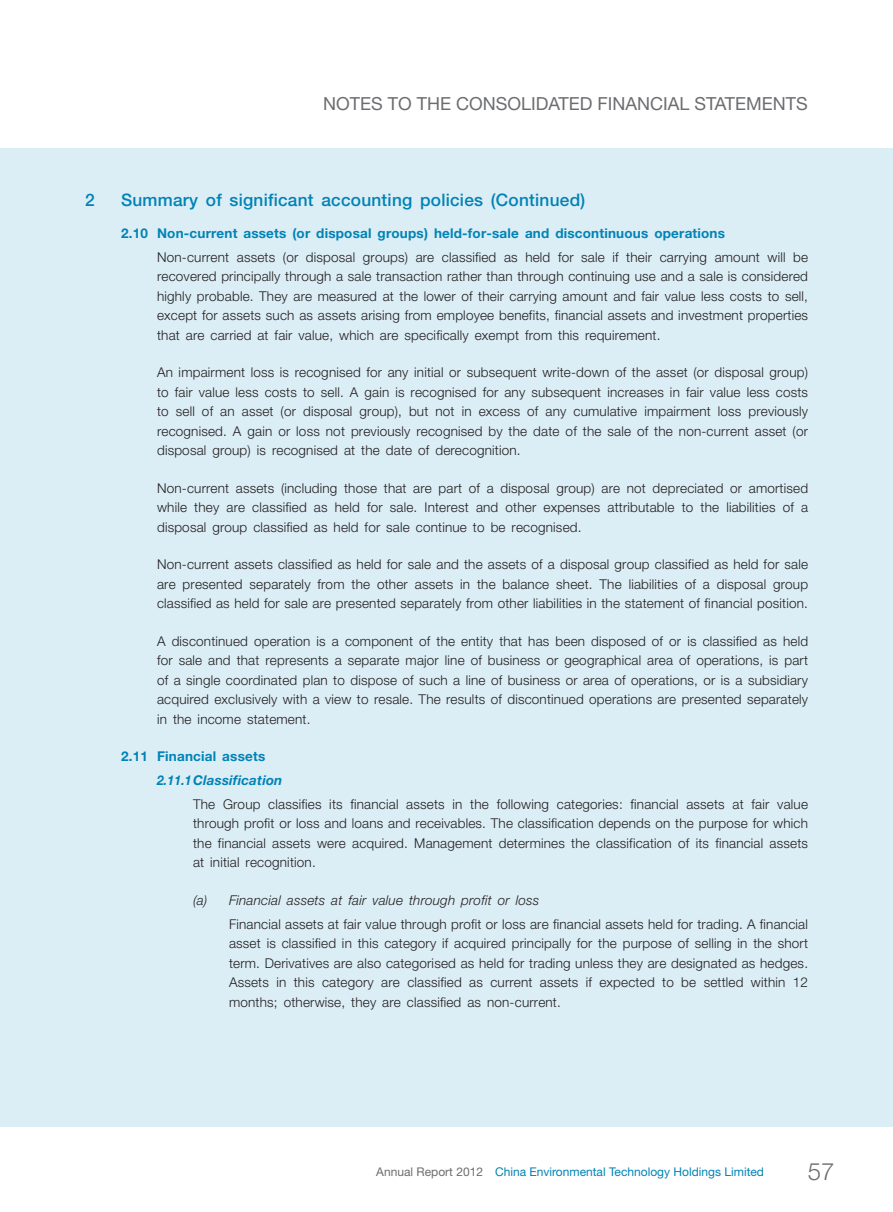
<style>
.page{position:relative;width:893px;height:1212px;background:#fff}
.page>*{position:absolute;margin:0;border:0;box-sizing:border-box;transform-origin:0 0}
.t1{font:300 24px "Helvetica Neue LT Std";color:#6c6d70}
.t2{font:18px "Helvetica Neue LT Std";color:#6c6d70}
.t3{font:500 17.25px "Helvetica Neue LT Std";letter-spacing:.015em;color:#0083b6}
.t4{font:300 13.5px/19.5px "Helvetica Neue LT Std";letter-spacing:.015em;color:#231f20;text-align:justify}
.t5{font:700 13.5px "Helvetica Neue LT Std";letter-spacing:.015em;color:#0083b6}
.t6{font:italic 300 13.5px "Helvetica Neue LT Std";letter-spacing:.015em;color:#231f20}
.t7{font:italic 700 13.5px "Helvetica Neue LT Std";letter-spacing:.015em;color:#0083b6;scale:.9 1}
.t8{font:12px "Helvetica Neue LT Std";color:#0083b6}
.s1{color:#6c6d70}
</style>
<div class="page">
<div style="left:0;top:148px;width:893px;height:979px;background:#dbedf5"></div>
<h2 class="t2" style="left:323px;top:92px;width:486px">NOTES TO THE CONSOLI DATED FI NANCIAL STATEMENTS</h2>
<p class="t3" style="left:85px;top:189px;width:11px">2</p>
<p class="t3" style="left:121px;top:189px;width:466px">Summary of significant accounting policies (Continued)</p>
<p class="t5" style="left:121px;top:225px;width:605px">2.10 Non-current assets (or disposal groups) held-for-sale and discontinuous operations</p>
<p class="t4" style="left:157px;top:247px;width:653px">Non‑current assets (or disposal groups) are classified as held for sale if their carrying amount will be recovered principally through a sale transaction rather than through continuing use and a sale is considered highly probable. They are measured at the lower of their carrying amount and fair value less costs to sell, except for assets such as assets arising from employee benefits, financial assets and investment properties that are carried at fair value, which are specifically exempt from this requirement.</p>
<p class="t4" style="left:157px;top:362px;width:653px">An impairment loss is recognised for any initial or subsequent write‑down of the asset (or disposal group) to fair value less costs to sell. A gain is recognised for any subsequent increases in fair value less costs to sell of an asset (or disposal group), but not in excess of any cumulative impairment loss previously recognised. A gain or loss not previously recognised by the date of the sale of the non-current asset (or disposal group) is recognised at the date of derecognition.</p>
<p class="t4" style="left:157px;top:478px;width:652px">Non‑current assets (including those that are part of a disposal group) are not depreciated or amortised while they are classified as held for sale. Interest and other expenses attributable to the liabilities of a disposal group classified as held for sale continue to be recognised.</p>
<p class="t4" style="left:157px;top:554px;width:653px">Non‑current assets classified as held for sale and the assets of a disposal group classified as held for sale are presented separately from the other assets in the balance sheet. The liabilities of a disposal group classified as held for sale are presented separately from other liabilities in the statement of financial position.</p>
<p class="t4" style="left:157px;top:631px;width:653px">A discontinued operation is a component of the entity that has been disposed of or is classified as held for sale and that represents a separate major line of business or geographical area of operations, is part of a single coordinated plan to dispose of such a line of business or area of operations, or is a subsidiary acquired exclusively with a view to resale. The results of discontinued operations are presented separately in the income statement.</p>
<p class="t5" style="left:121px;top:748px;width:146px">2.11 Financial assets</p>
<p class="t7" style="left:157px;top:772px;width:141px">2.11.1 Classification</p>
<p class="t4" style="left:193px;top:794px;width:616px">The Group classifies its financial assets in the following categories: financial assets at fair value through profit or loss and loans and receivables. The classification depends on the purpose for which the financial assets were acquired. Management determines the classification of its financial assets at initial recognition.</p>
<p class="t6" style="left:193px;top:892px;width:348px">(a) Financial assets at fair value through profit or loss</p>
<p class="t4" style="left:229px;top:914px;width:580px">Financial assets at fair value through profit or loss are financial assets held for trading. A financial asset is classified in this category if acquired principally for the purpose of selling in the short term. Derivatives are also categorised as held for trading unless they are designated as hedges.<br>Assets in this category are classified as current assets if expected to be settled within 12 months; otherwise, they are classified as non-current.</p>
<p class="t8" style="left:376px;top:1164px;width:389px"><span class="s1">Annual Report 2012</span> China Environmental Technology Holdings Limited</p>
<h1 class="t1" style="left:808px;top:1156px;width:28px">57</h1>
</div>
